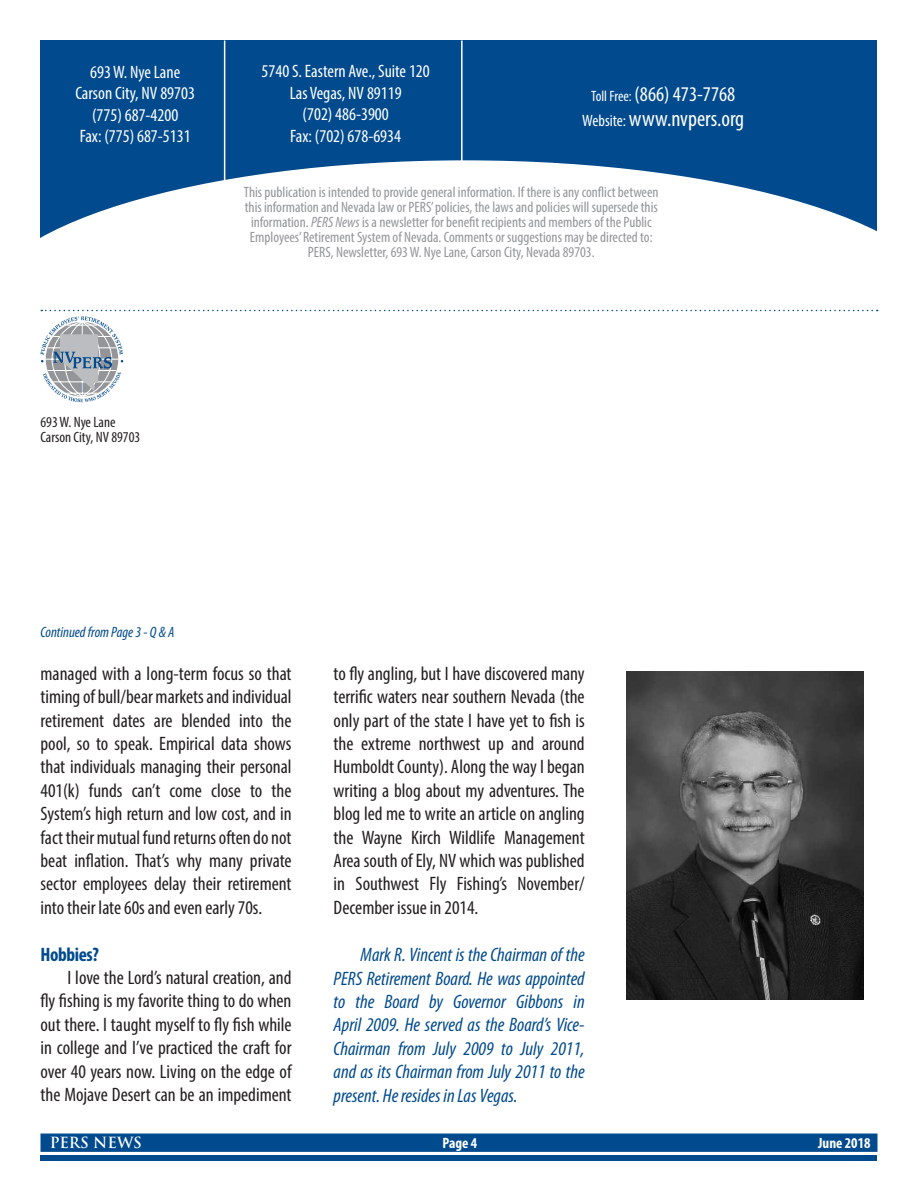
<style>
.page{position:relative;width:918px;height:1188px;background:#fff}
.page>*{position:absolute;margin:0;border:0;box-sizing:border-box;transform-origin:0 0}
.t1{font:condensed 22.5px "Myriad Pro";color:#fff}
.t2{font:condensed 21px "Myriad Pro";color:#fff}
.t3{font:condensed 19.5px/23.4px "Myriad Pro";color:#231f20;text-align:justify}
.t4{font:italic condensed 19.5px/23.4px "Myriad Pro";color:#004a8d;text-align:justify}
.t5{font:700 condensed 19.5px "Myriad Pro";letter-spacing:-.02em;color:#004a8d}
.t6{font:condensed 18px "Myriad Pro";color:#fff}
.t7{font:condensed 15px/15px "Myriad Pro";color:#939598;text-align:center}
.t8{font:condensed 15px "Myriad Pro";color:#231f20}
.t9{font:italic condensed 15px "Myriad Pro";color:#004a8d}
.t10{font:700 condensed 15px "Myriad Pro";color:#fff}
.t11{font:700 15px "Trajan Pro";color:#fff}
.s1{font-size:15px}
.s2{font-size:16.5px}
.s3{font-style:italic}
</style>
<div class="page">
<div style="left:40px;top:40px;width:838px;height:267px;background:#004a8d"></div>
<svg style="left:40px;top:160px;width:839px;height:243px"></svg>
<div style="left:40px;top:1134px;width:838px;height:18px;background:#004a8d;border:2px solid #004a8d"></div>
<div style="left:40px;top:1155px;width:838px;height:5px;background:#004a8d"></div>
<svg style="left:41px;top:310px;width:837px;height:92px"></svg>
<hr style="left:224px;top:40px;width:1px;height:146px;background:#fff">
<hr style="left:461px;top:40px;width:2px;height:127px;background:#fff">
<img style="left:626px;top:672px;width:238px;height:327px">
<p class="t6" style="left:90px;top:61px;width:92px">693 W. Nye Lane</p>
<p class="t6" style="left:75px;top:82px;width:121px">Carson City, NV 89703</p>
<p class="t6" style="left:92px;top:104px;width:88px">(775) 687-4200</p>
<p class="t6" style="left:80px;top:126px;width:112px">Fax: (775) 687-5131</p>
<p class="t6" style="left:262px;top:60px;width:170px">5740 S. Eastern Ave., Suite 120</p>
<p class="t6" style="left:290px;top:82px;width:113px">Las Vegas, NV 89119</p>
<p class="t6" style="left:303px;top:104px;width:88px">(702) 486-3900</p>
<p class="t6" style="left:290px;top:125px;width:112px">Fax: (702) 678-6934</p>
<p class="t2" style="left:591px;top:81px;width:146px"><span class="s1">Toll Free:</span> (866) 473-7768</p>
<p class="t1" style="left:582px;top:105px;width:164px"><span class="s2">Website:</span> www.nvpers.org</p>
<p class="t7" style="left:244px;top:184px;width:416px">This publication is intended to provide general information. If there is any conflict between this information and Nevada law or PERS’ policies, the laws and policies will supersede this information. <span class="s3">PERS News</span> is a newsletter for benefit recipients and members of the Public Employees’ Retirement System of Nevada. Comments or suggestions may be directed to:</p>
<p class="t7" style="left:308px;top:244px;width:288px">PERS, Newsletter, 693 W. Nye Lane, Carson City, Nevada 89703.</p>
<p class="t8" style="left:40px;top:413px;width:77px">693 W. Nye Lane</p>
<p class="t8" style="left:40px;top:428px;width:101px">Carson City, NV 89703</p>
<p class="t9" style="left:40px;top:623px;width:136px">Continued from Page 3 - Q &amp; A</p>
<p class="t3" style="left:40px;top:661px;width:253px">managed with a long-term focus so that timing of bull/bear markets and individual retirement dates are blended into the pool, so to speak. Empirical data shows that individuals managing their personal 401(k) funds can’t come close to the System’s high return and low cost, and in fact their mutual fund returns often do not beat inflation. That’s why many private sector employees delay their retirement into their late 60s and even early 70s.</p>
<p class="t5" style="left:40px;top:942px;width:60px">Hobbies?</p>
<p class="t3" style="left:40px;top:966px;width:253px;text-indent:27px">I love the Lord’s natural creation, and fly fishing is my favorite thing to do when out there. I taught myself to fly fish while in college and I’ve practiced the craft for over 40 years now. Living on the edge of the Mojave Desert can be an impediment</p>
<p class="t3" style="left:334px;top:661px;width:253px">to fly angling, but I have discovered many terrific waters near southern Nevada (the only part of the state I have yet to fish is the extreme northwest up and around Humboldt County). Along the way I began writing a blog about my adventures. The blog led me to write an article on angling the Wayne Kirch Wildlife Management Area south of Ely, NV which was published in Southwest Fly Fishing’s November/ December issue in 2014.</p>
<p class="t4" style="left:334px;top:943px;width:253px;text-indent:27px">Mark R. Vincent is the Chairman of the PERS Retirement Board. He was appointed to the Board by Governor Gibbons in April 2009. He served as the Board’s Vice-Chairman from July 2009 to July 2011, and as its Chairman from July 2011 to the present. He resides in Las Vegas.</p>
<p class="t11" style="left:50px;top:1133px;width:94px">PERS NEWS</p>
<p class="t10" style="left:442px;top:1134px;width:36px">Page 4</p>
<p class="t10" style="left:818px;top:1134px;width:54px">June 2018</p>
</div>
